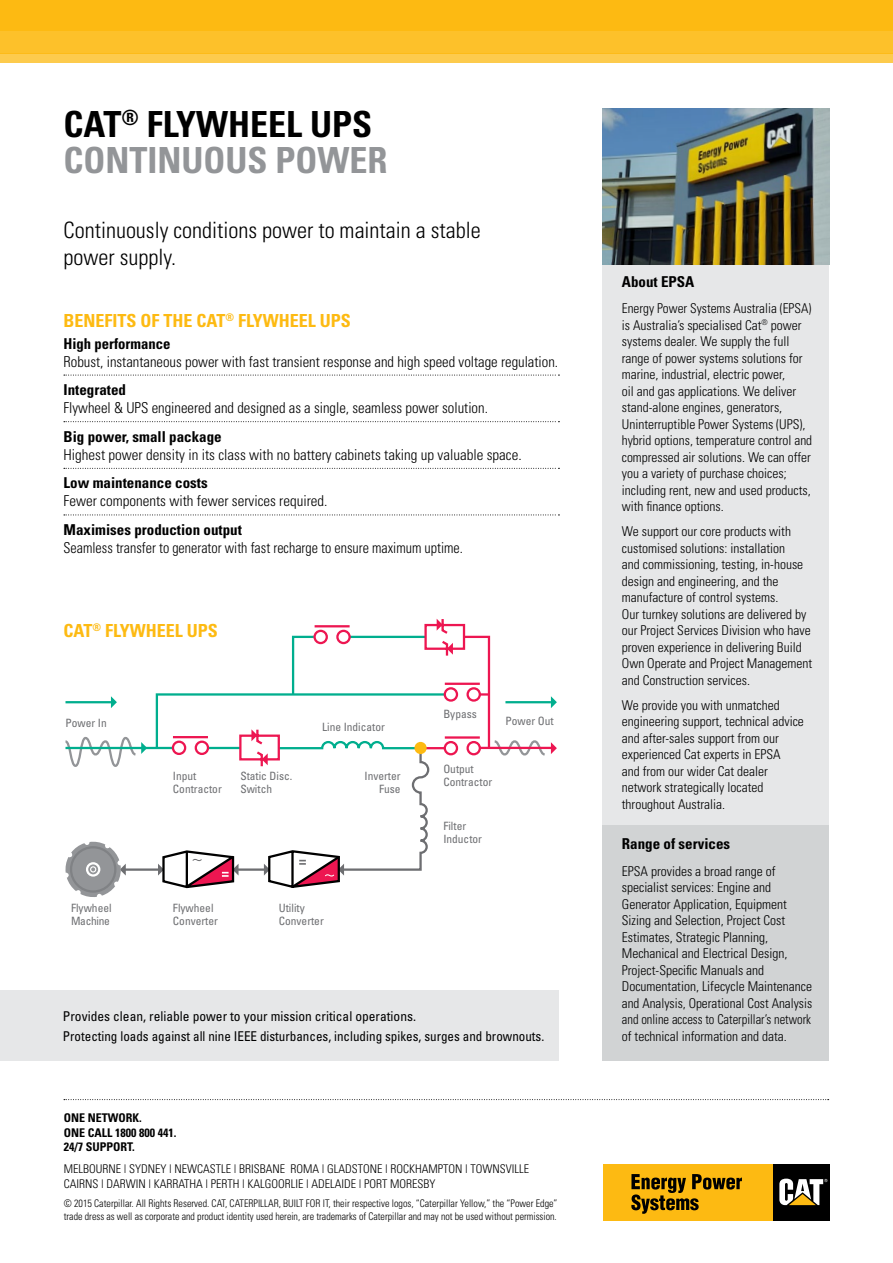
<style>
.page{position:relative;width:893px;height:1263px;background:#fff}
.page>*{position:absolute;margin:0;border:0;box-sizing:border-box;transform-origin:0 0}
.t1{font:700 condensed 36px/36px "Univers";color:#939598}
.t2{font:300 condensed 22.5px/27px "Univers";color:#000}
.t3{font:700 condensed 18px "Univers";color:#fdba12}
.t4{font:300 condensed 15px "Univers";color:#000}
.t5{font:700 condensed 15px "Univers";color:#000}
.t6{font:300 condensed 15px "Univers";color:#000;scale:.94 1}
.t7{font:300 condensed 13.5px/16.5px "Univers";color:#000}
.t8{font:condensed 13.5px/20.4px "Univers";color:#000}
.t9{font:300 condensed 12px/14.4px "Univers";color:#000}
.t10{font:700 condensed 12px/14.4px "Univers";color:#000}
.t11{font:condensed 11.4px/12.6px "Univers";color:#6d6e71}
.t12{font:300 condensed 10.5px/13.5px "Univers";color:#000;scale:.96 1}
.s1{color:#000}
</style>
<div class="page">
<div style="left:0;top:0;width:893px;height:31px;background:#fdba12"></div>
<div style="left:0;top:31px;width:893px;height:22px;background:#fdc12a"></div>
<div style="left:0;top:53px;width:893px;height:10px;background:#fdcb4d"></div>
<svg style="left:65px;top:618px;width:492px;height:279px"></svg>
<svg style="left:64px;top:1099px;width:765px;height:1px"></svg>
<img style="left:602px;top:109px;width:227px;height:156px">
<div style="left:602px;top:265px;width:227px;height:581px;background:#e6e7e8"></div>
<div style="left:602px;top:825px;width:227px;height:236px;background:#d1d3d4"></div>
<svg style="left:64px;top:375px;width:495px;height:1px"></svg>
<svg style="left:64px;top:421px;width:495px;height:1px"></svg>
<svg style="left:64px;top:468px;width:495px;height:1px"></svg>
<svg style="left:64px;top:515px;width:495px;height:1px"></svg>
<div style="left:0;top:990px;width:559px;height:71px;background:#e6e7e8"></div>
<div style="left:603px;top:1164px;width:170px;height:56px;background:#fdba12"></div>
<div style="left:773px;top:1164px;width:57px;height:56px;background:#000"></div>
<svg style="left:779px;top:1178px;width:48px;height:27px"></svg>
<svg style="left:631px;top:1174px;width:111px;height:40px"></svg>
<h1 class="t1" style="left:64px;top:105px;width:326px"><span class="s1">CAT</span><sup>®</sup> <span class="s1">FLYWHEEL UPS<br></span>CONTINUOUS POWER</h1>
<h2 class="t2" style="left:64px;top:217px;width:419px">Continuously conditions power to maintain a stable power supply.</h2>
<h3 class="t3" style="left:64px;top:309px;width:289px">BENEFITS OF THE CAT<sup>®</sup> FLYWHEEL UPS</h3>
<p class="t5" style="left:64px;top:334px;width:108px">High performance</p>
<p class="t4" style="left:64px;top:352px;width:496px">Robust, instantaneous power with fast transient response and high speed voltage regulation.</p>
<p class="t5" style="left:64px;top:381px;width:64px">Integrated</p>
<p class="t4" style="left:64px;top:399px;width:426px">Flywheel &amp; UPS engineered and designed as a single, seamless power solution.</p>
<p class="t5" style="left:64px;top:427px;width:160px">Big power, small package</p>
<p class="t4" style="left:64px;top:445px;width:460px">Highest power density in its class with no battery cabinets taking up valuable space.</p>
<p class="t5" style="left:64px;top:474px;width:146px">Low maintenance costs</p>
<p class="t4" style="left:64px;top:492px;width:266px">Fewer components with fewer services required.</p>
<p class="t5" style="left:64px;top:521px;width:180px">Maximises production output</p>
<p class="t6" style="left:64px;top:539px;width:426px">Seamless transfer to generator with fast recharge to ensure maximum uptime.</p>
<h3 class="t3" style="left:64px;top:620px;width:156px">CAT<sup>®</sup> FLYWHEEL UPS</h3>
<p class="t11" style="left:66px;top:716px;width:43px">Power In</p>
<p class="t11" style="left:173px;top:769px;width:50px">Input<br>Contractor</p>
<p class="t11" style="left:240px;top:769px;width:54px">Static Disc.<br>Switch</p>
<p class="t11" style="left:322px;top:721px;width:64px">Line Indicator</p>
<p class="t11" style="left:364px;top:769px;width:38px;text-align:right">Inverter<br>Fuse</p>
<p class="t11" style="left:71px;top:901px;width:42px">Flywheel<br>Machine</p>
<p class="t11" style="left:173px;top:901px;width:47px">Flywheel<br>Converter</p>
<p class="t11" style="left:279px;top:901px;width:47px">Utility<br>Converter</p>
<p class="t11" style="left:443px;top:708px;width:35px">Bypass</p>
<p class="t11" style="left:505px;top:715px;width:50px">Power Out</p>
<p class="t11" style="left:443px;top:763px;width:50px">Output<br>Contractor</p>
<p class="t11" style="left:443px;top:819px;width:40px">Filter<br>Inductor</p>
<p class="t8" style="left:63px;top:1005px;width:483px">Provides clean, reliable power to your mission critical operations.<br>Protecting loads against all nine IEEE disturbances, including spikes, surges and brownouts.</p>
<p class="t10" style="left:64px;top:1110px;width:114px">ONE NETWORK.<br>ONE CALL 1800 800 441.<br>24/7 SUPPORT.</p>
<p class="t9" style="left:64px;top:1161px;width:467px">MELBOURNE | SYDNEY | NEWCASTLE | BRISBANE ROMA | GLADSTONE | ROCKHAMPTON | TOWNSVILLE<br>CAIRNS | DARWIN | KARRATHA | PERTH | KALGOORLIE | ADELAIDE | PORT MORESBY</p>
<p class="t12" style="left:64px;top:1196px;width:516px">© 2015 Caterpillar. All Rights Reserved. CAT, CATERPILLAR, BUILT FOR IT, their respective logos, “Caterpillar Yellow,” the “Power Edge” trade dress as well as corporate and product identity used herein, are trademarks of Caterpillar and may not be used without permission.</p>
<p class="t5" style="left:622px;top:272px;width:74px">About EPSA</p>
<p class="t7" style="left:622px;top:300px;width:192px">Energy Power Systems Australia (EPSA) is Australia’s specialised Cat<sup>®</sup> power systems dealer. We supply the full range of power systems solutions for marine, industrial, electric power,<br>oil and gas applications. We deliver stand-alone engines, generators, Uninterruptible Power Systems (UPS), hybrid options, temperature control and compressed air solutions. We can offer you a variety of purchase choices; including rent, new and used products, with finance options.</p>
<p class="t7" style="left:622px;top:523px;width:192px">We support our core products with customised solutions: installation<br>and commissioning, testing, in-house design and engineering, and the manufacture of control systems.<br>Our turnkey solutions are delivered by our Project Services Division who have proven experience in delivering Build Own Operate and Project Management and Construction services.</p>
<p class="t7" style="left:622px;top:696px;width:184px">We provide you with unmatched engineering support, technical advice and after-sales support from our experienced Cat experts in EPSA<br>and from our wider Cat dealer network strategically located throughout Australia.</p>
<p class="t5" style="left:622px;top:835px;width:110px">Range of services</p>
<p class="t7" style="left:622px;top:863px;width:192px">EPSA provides a broad range of specialist services: Engine and Generator Application, Equipment Sizing and Selection, Project Cost Estimates, Strategic Planning, Mechanical and Electrical Design, Project-Specific Manuals and Documentation, Lifecycle Maintenance and Analysis, Operational Cost Analysis and online access to Caterpillar’s network of technical information and data.</p>
</div>
